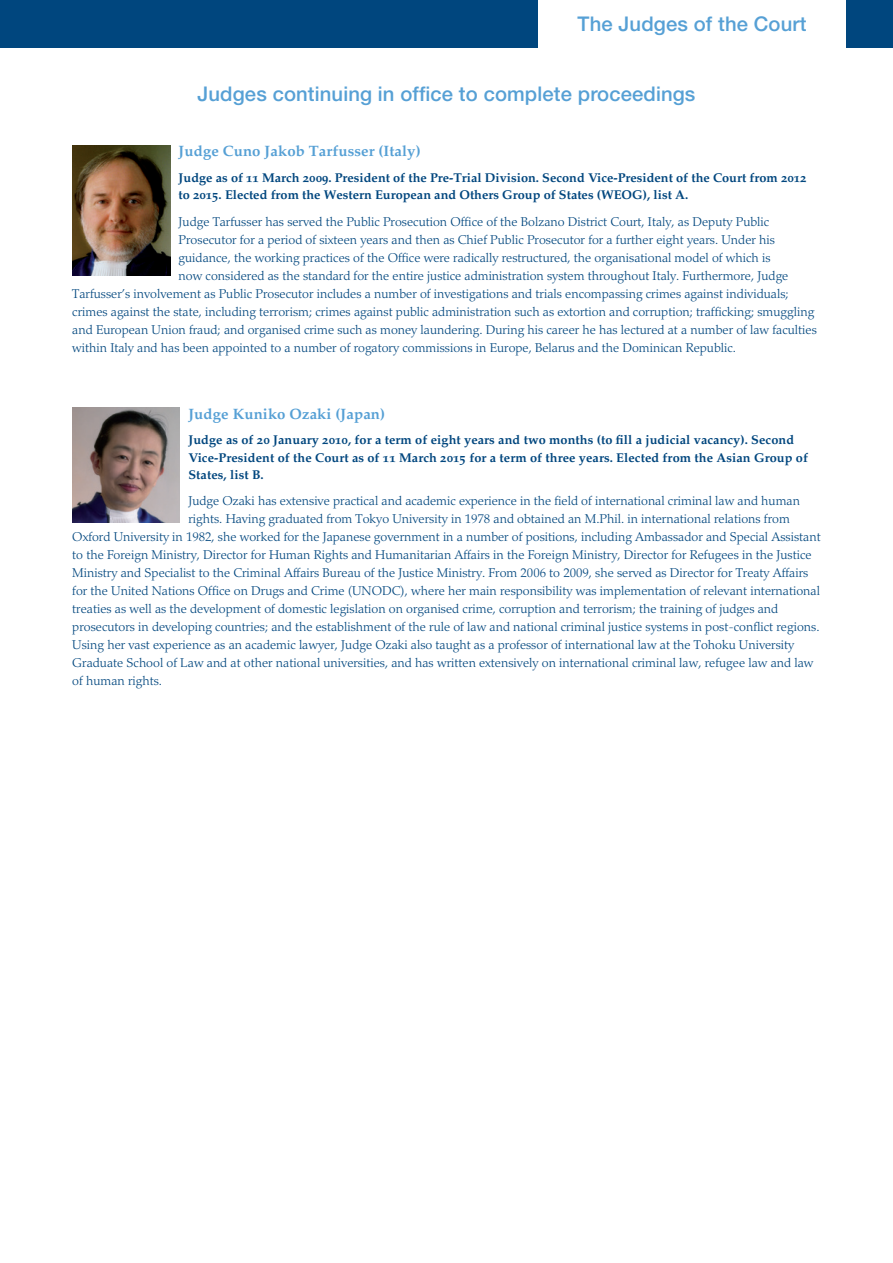
<style>
.page{position:relative;width:893px;height:1263px;background:#fff}
.page>*{position:absolute;margin:0;border:0;box-sizing:border-box;transform-origin:0 0}
.Heading{font:500 20.25px "Helvetica Neue LT Pro";letter-spacing:.005em;color:#56a0d5}
.t1{font:15px "Palatino Bold Os F";letter-spacing:.005em;color:#56a0d5}
.t2{font:300 12.75px "Palatino";color:#00467e}
.t3{font:12.75px/17.2px "Palatino Bold Os F";letter-spacing:.005em;color:#00467e}
</style>
<div class="page">
<div style="left:0;top:0;width:538px;height:48px;background:#00467e"></div>
<div style="left:846px;top:0;width:47px;height:48px;background:#00467e"></div>
<img style="left:72px;top:408px;width:108px;height:114px">
<img style="left:72px;top:145px;width:98px;height:130px">
<p class="Heading" style="left:578px;top:12px;width:230px">The Judges of the Court</p>
<p class="Heading" style="left:198px;top:81px;width:499px">Judges continuing in office to complete proceedings</p>
<p class="t1" style="left:179px;top:142px;width:244px">Judge Cuno Jakob Tarfusser (Italy)</p>
<p class="t3" style="left:179px;top:169px;width:629px">Judge as of 11 March 2009. President of the Pre-Trial Division. Second Vice-President of the Court from 2012 to 2015. Elected from the Western European and Others Group of States (WEOG), list A.</p>
<p class="t2" style="left:179px;top:214px;width:592px">Judge Tarfusser has served the Public Prosecution Office of the Bolzano District Court, Italy, as Deputy Public</p>
<p class="t2" style="left:179px;top:232px;width:598px">Prosecutor for a period of sixteen years and then as Chief Public Prosecutor for a further eight years. Under his</p>
<p class="t2" style="left:179px;top:250px;width:593px">guidance, the working practices of the Office were radically restructured, the organisational model of which is</p>
<p class="t2" style="left:179px;top:268px;width:611px">now considered as the standard for the entire justice administration system throughout Italy. Furthermore, Judge</p>
<p class="t2" style="left:72px;top:286px;width:718px">Tarfusser’s involvement as Public Prosecutor includes a number of investigations and trials encompassing crimes against individuals;</p>
<p class="t2" style="left:72px;top:304px;width:743px">crimes against the state, including terrorism; crimes against public administration such as extortion and corruption; trafficking; smuggling</p>
<p class="t2" style="left:72px;top:322px;width:746px">and European Union fraud; and organised crime such as money laundering. During his career he has lectured at a number of law faculties</p>
<p class="t2" style="left:72px;top:340px;width:665px">within Italy and has been appointed to a number of rogatory commissions in Europe, Belarus and the Dominican Republic.</p>
<p class="t1" style="left:188px;top:405px;width:198px">Judge Kuniko Ozaki (Japan)</p>
<p class="t3" style="left:188px;top:432px;width:621px">Judge as of 20 January 2010, for a term of eight years and two months (to fill a judicial vacancy). Second<br>Vice-President of the Court as of 11 March 2015 for a term of three years. Elected from the Asian Group of<br>States, list B.</p>
<p class="t2" style="left:188px;top:494px;width:613px">Judge Ozaki has extensive practical and academic experience in the field of international criminal law and human</p>
<p class="t2" style="left:188px;top:512px;width:603px">rights. Having graduated from Tokyo University in 1978 and obtained an M.Phil. in international relations from</p>
<p class="t2" style="left:72px;top:530px;width:750px">Oxford University in 1982, she worked for the Japanese government in a number of positions, including Ambassador and Special Assistant</p>
<p class="t2" style="left:72px;top:548px;width:741px">to the Foreign Ministry, Director for Human Rights and Humanitarian Affairs in the Foreign Ministry, Director for Refugees in the Justice</p>
<p class="t2" style="left:72px;top:566px;width:738px">Ministry and Specialist to the Criminal Affairs Bureau of the Justice Ministry. From 2006 to 2009, she served as Director for Treaty Affairs</p>
<p class="t2" style="left:72px;top:584px;width:749px">for the United Nations Office on Drugs and Crime (UNODC), where her main responsibility was implementation of relevant international</p>
<p class="t2" style="left:72px;top:602px;width:707px">treaties as well as the development of domestic legislation on organised crime, corruption and terrorism; the training of judges and</p>
<p class="t2" style="left:72px;top:620px;width:749px">prosecutors in developing countries; and the establishment of the rule of law and national criminal justice systems in post-conflict regions.</p>
<p class="t2" style="left:72px;top:638px;width:724px">Using her vast experience as an academic lawyer, Judge Ozaki also taught as a professor of international law at the Tohoku University</p>
<p class="t2" style="left:72px;top:656px;width:743px">Graduate School of Law and at other national universities, and has written extensively on international criminal law, refugee law and law</p>
<p class="t2" style="left:72px;top:674px;width:91px">of human rights.</p>
</div>
